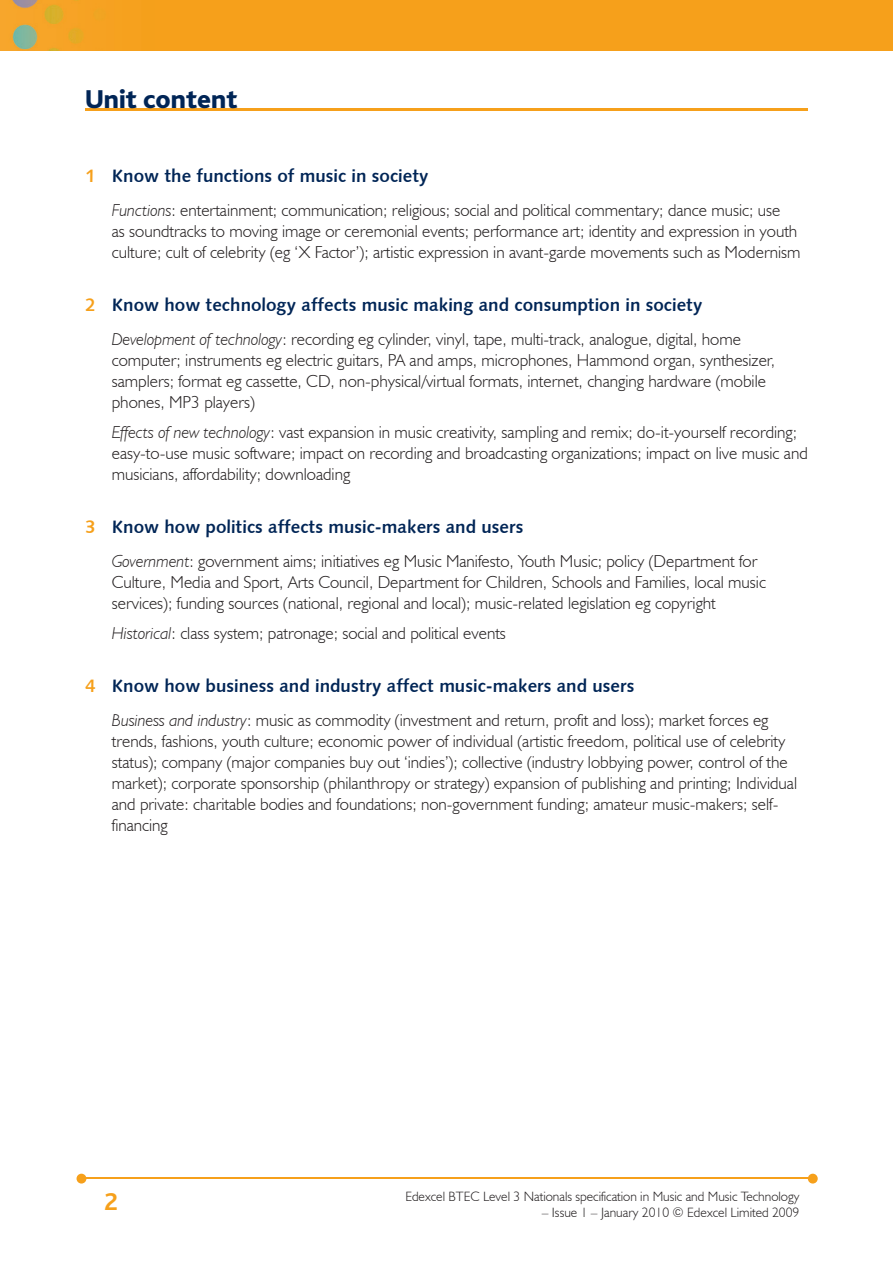
<style>
.page{position:relative;width:893px;height:1263px;background:#fff}
.page>*{position:absolute;margin:0;border:0;box-sizing:border-box;transform-origin:0 0}
.t1{font:800 27px "Bliss";color:#002556}
.t2{font:700 25.5px "Bliss";color:#f6a01b}
.t3{font:18px "Humanist 531 BT Bold A";color:#002556}
.t4{font:300 17.25px/21px "Humanist 521 BT";color:#231f20}
.t5{font:300 13.5px "Humanist 521 BT";color:#231f20}
.s1{color:#f6a01b}
.s2{font-style:italic}
</style>
<div class="page">
<img style="left:0;top:0;width:893px;height:51px">
<hr style="left:82px;top:1178px;width:728px;height:1px;background:#f6a01b">
<svg style="left:808px;top:1174px;width:10px;height:9px"></svg>
<svg style="left:77px;top:1174px;width:9px;height:9px"></svg>
<hr style="left:85px;top:108px;width:723px;height:2px;background:#f6a01b">
<h1 class="t1" style="left:85px;top:85px;width:154px">Unit content</h1>
<p class="t3" style="left:85px;top:164px;width:345px"><span class="s1">1</span> Know the functions of music in society</p>
<p class="t4" style="left:112px;top:199px;width:690px"><span class="s2">Functions</span>: entertainment; communication; religious; social and political commentary; dance music; use<br>as soundtracks to moving image or ceremonial events; performance art; identity and expression in youth culture; cult of celebrity (eg ‘X Factor’); artistic expression in avant-garde movements such as Modernism</p>
<p class="t3" style="left:85px;top:293px;width:619px"><span class="s1">2</span> Know how technology affects music making and consumption in society</p>
<p class="t4" style="left:112px;top:328px;width:665px"><span class="s2">Development of technology</span>: recording eg cylinder, vinyl, tape, multi-track, analogue, digital, home computer; instruments eg electric guitars, PA and amps, microphones, Hammond organ, synthesizer, samplers; format eg cassette, CD, non-physical/virtual formats, internet, changing hardware (mobile phones, MP3 players)</p>
<p class="t4" style="left:112px;top:421px;width:697px"><span class="s2">Effects of new technology</span>: vast expansion in music creativity, sampling and remix; do-it-yourself recording; easy-to-use music software; impact on recording and broadcasting organizations; impact on live music and musicians, affordability; downloading</p>
<p class="t3" style="left:85px;top:515px;width:440px"><span class="s1">3</span> Know how politics affects music-makers and users</p>
<p class="t4" style="left:112px;top:550px;width:656px"><span class="s2">Government</span>: government aims; initiatives eg Music Manifesto, Youth Music; policy (Department for<br>Culture, Media and Sport, Arts Council, Department for Children, Schools and Families, local music services); funding sources (national, regional and local); music-related legislation eg copyright</p>
<p class="t4" style="left:112px;top:622px;width:396px"><span class="s2">Historical</span>: class system; patronage; social and political events</p>
<p class="t3" style="left:85px;top:674px;width:551px"><span class="s1">4</span> Know how business and industry affect music-makers and users</p>
<p class="t4" style="left:112px;top:709px;width:687px"><span class="s2">Business and industry</span>: music as commodity (investment and return, profit and loss); market forces eg trends, fashions, youth culture; economic power of individual (artistic freedom, political use of celebrity status); company (major companies buy out ‘indies’); collective (industry lobbying power, control of the market); corporate sponsorship (philanthropy or strategy) expansion of publishing and printing; Individual and private: charitable bodies and foundations; non-government funding; amateur music-makers; self&shy;financing</p>
<h2 class="t2" style="left:104px;top:1189px;width:15px">2</h2>
<p class="t5" style="left:405px;top:1188px;width:396px">Edexcel BTEC Level 3 Nationals specification in Music and Music Technology</p>
<p class="t5" style="left:542px;top:1204px;width:259px">– Issue 1 – January 2010 © Edexcel Limited 2009</p>
</div>
